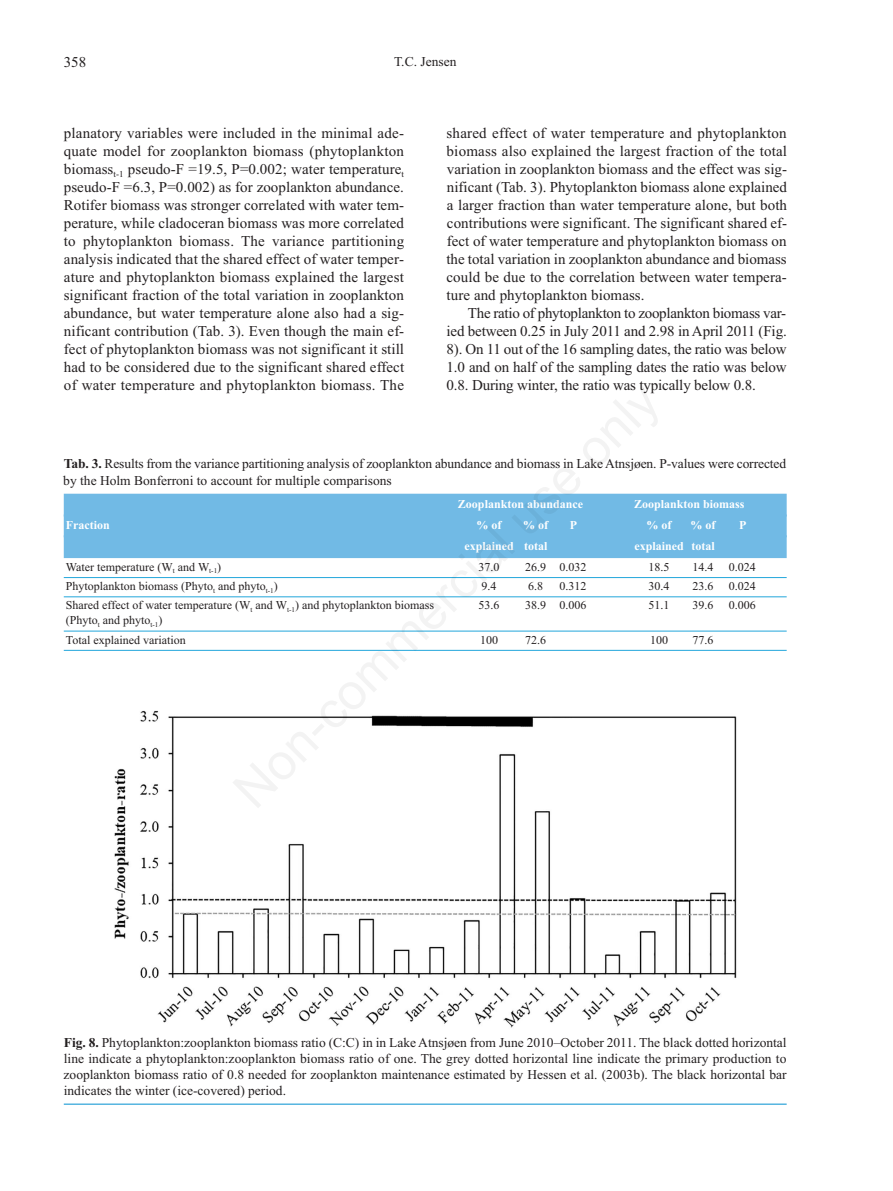
<style>
.page{position:relative;width:893px;height:1191px;background:#fff}
.page>*{position:absolute;margin:0;border:0;box-sizing:border-box;transform-origin:0 0}
.t1{font:15px/18px "Times New Roman";letter-spacing:.005em;color:#231f20;text-align:justify}
.t2{font:13.5px/16.2px "Times New Roman";letter-spacing:-.005em;color:#231f20}
.t3{font:12px/19.2px "Times New Roman";color:#231f20}
.t4{font:700 12px "Times New Roman";color:#fff}
.s1{font-weight:700}
</style>
<div class="page">
<div style="left:64px;top:494px;width:723px;height:22px;background:#71bae5"></div>
<div style="left:64px;top:514px;width:723px;height:23px;background:#71bae5"></div>
<div style="left:64px;top:535px;width:723px;height:23px;background:#71bae5"></div>
<hr style="left:64px;top:577px;width:723px;height:1px;background:#22a6db">
<hr style="left:64px;top:596px;width:723px;height:1px;background:#22a6db">
<hr style="left:64px;top:631px;width:723px;height:1px;background:#22a6db">
<hr style="left:64px;top:650px;width:723px;height:1px;background:#22a6db">
<hr style="left:64px;top:1103px;width:723px;height:1px;background:#008fd0">
<img style="left:114px;top:710px;width:623px;height:318px">
<p class="t1" style="left:64px;top:53px;width:24px">358</p>
<p class="t2" style="left:394px;top:54px;width:64px">T.C. Jensen</p>
<p class="t1" style="left:64px;top:124px;width:342px">planatory variables were included in the minimal ade&shy;quate model for zooplankton biomass (phytoplankton biomass<sub>t-1</sub> pseudo-F =19.5, P=0.002; water temperature<sub>t </sub>pseudo-F =6.3, P=0.002) as for zooplankton abundance.<br>Rotifer biomass was stronger correlated with water tem&shy;perature, while cladoceran biomass was more correlated to phytoplankton biomass. The variance partitioning analysis indicated that the shared effect of water temper&shy;ature and phytoplankton biomass explained the largest significant fraction of the total variation in zooplankton abundance, but water temperature alone also had a sig&shy;nificant contribution (Tab. 3). Even though the main ef&shy;fect of phytoplankton biomass was not significant it still had to be considered due to the significant shared effect of water temperature and phytoplankton biomass. The</p>
<p class="t1" style="left:446px;top:124px;width:342px">shared effect of water temperature and phytoplankton biomass also explained the largest fraction of the total variation in zooplankton biomass and the effect was sig&shy;nificant (Tab. 3). Phytoplankton biomass alone explained a larger fraction than water temperature alone, but both contributions were significant. The significant shared ef&shy;fect of water temperature and phytoplankton biomass on the total variation in zooplankton abundance and biomass could be due to the correlation between water tempera&shy;ture and phytoplankton biomass.</p>
<p class="t1" style="left:447px;top:304px;width:342px;text-indent:21px">The ratio of phytoplankton to zooplankton biomass var&shy;ied between 0.25 in July 2011 and 2.98 in April 2011 (Fig.<br>8). On 11 out of the 16 sampling dates, the ratio was below 1.0 and on half of the sampling dates the ratio was below 0.8. During winter, the ratio was typically below 0.8.</p>
<p class="t2" style="left:63px;top:455px;width:724px"><span class="s1">Tab. 3.</span> Results from the variance partitioning analysis of zooplankton abundance and biomass in Lake Atnsjøen. P-values were corrected by the Holm Bonferroni to account for multiple comparisons</p>
<p class="t4" style="left:458px;top:497px;width:127px">Zooplankton abundance</p>
<p class="t4" style="left:634px;top:497px;width:112px">Zooplankton biomass</p>
<p class="t4" style="left:66px;top:517px;width:45px">Fraction</p>
<p class="t4" style="left:476px;top:517px;width:26px">% of</p>
<p class="t4" style="left:523px;top:517px;width:26px">% of</p>
<p class="t4" style="left:570px;top:517px;width:9px">P</p>
<p class="t4" style="left:647px;top:517px;width:26px">% of</p>
<p class="t4" style="left:691px;top:517px;width:26px">% of</p>
<p class="t4" style="left:739px;top:517px;width:9px">P</p>
<p class="t4" style="left:464px;top:538px;width:85px">explained total</p>
<p class="t4" style="left:634px;top:538px;width:82px">explained total</p>
<p class="t3" style="left:66px;top:557px;width:157px">Water temperature (W<sub>t</sub> and W<sub>t-1</sub>)</p>
<p class="t3" style="left:478px;top:557px;width:22px">37.0</p>
<p class="t3" style="left:525px;top:557px;width:63px">26.9 0.032</p>
<p class="t3" style="left:649px;top:557px;width:22px">18.5</p>
<p class="t3" style="left:693px;top:557px;width:22px">14.4</p>
<p class="t3" style="left:729px;top:557px;width:28px">0.024</p>
<p class="t3" style="left:66px;top:576px;width:213px">Phytoplankton biomass (Phyto<sub>t</sub> and phyto<sub>t-1</sub>)</p>
<p class="t3" style="left:481px;top:576px;width:16px">9.4</p>
<p class="t3" style="left:528px;top:576px;width:16px">6.8</p>
<p class="t3" style="left:559px;top:576px;width:28px">0.312</p>
<p class="t3" style="left:649px;top:576px;width:22px">30.4</p>
<p class="t3" style="left:693px;top:576px;width:22px">23.6</p>
<p class="t3" style="left:729px;top:576px;width:28px">0.024</p>
<p class="t3" style="left:66px;top:596px;width:370px">Shared effect of water temperature (W<sub>t</sub> and W<sub>t-1</sub>) and phytoplankton biomass</p>
<p class="t3" style="left:478px;top:596px;width:22px">53.6</p>
<p class="t3" style="left:525px;top:596px;width:63px">38.9 0.006</p>
<p class="t3" style="left:649px;top:596px;width:22px">51.1</p>
<p class="t3" style="left:693px;top:596px;width:22px">39.6</p>
<p class="t3" style="left:729px;top:596px;width:28px">0.006</p>
<p class="t3" style="left:66px;top:611px;width:121px">(Phyto<sub>t</sub> and phyto<sub>t-1</sub>)<br>Total explained variation</p>
<p class="t3" style="left:480px;top:630px;width:19px">100</p>
<p class="t3" style="left:525px;top:630px;width:22px">72.6</p>
<p class="t3" style="left:650px;top:630px;width:19px">100</p>
<p class="t3" style="left:693px;top:630px;width:22px">77.6</p>
<p class="t2" style="left:64px;top:1033px;width:724px;text-align:justify"><span class="s1">Fig. 8.</span> Phytoplankton:zooplankton biomass ratio (C:C) in in Lake Atnsjøen from June 2010–October 2011. The black dotted horizontal line indicate a phytoplankton:zooplankton biomass ratio of one. The grey dotted horizontal line indicate the primary production to zooplankton biomass ratio of 0.8 needed for zooplankton maintenance estimated by Hessen et al. (2003b). The black horizontal bar indicates the winter (ice-covered) period.</p>
</div>
